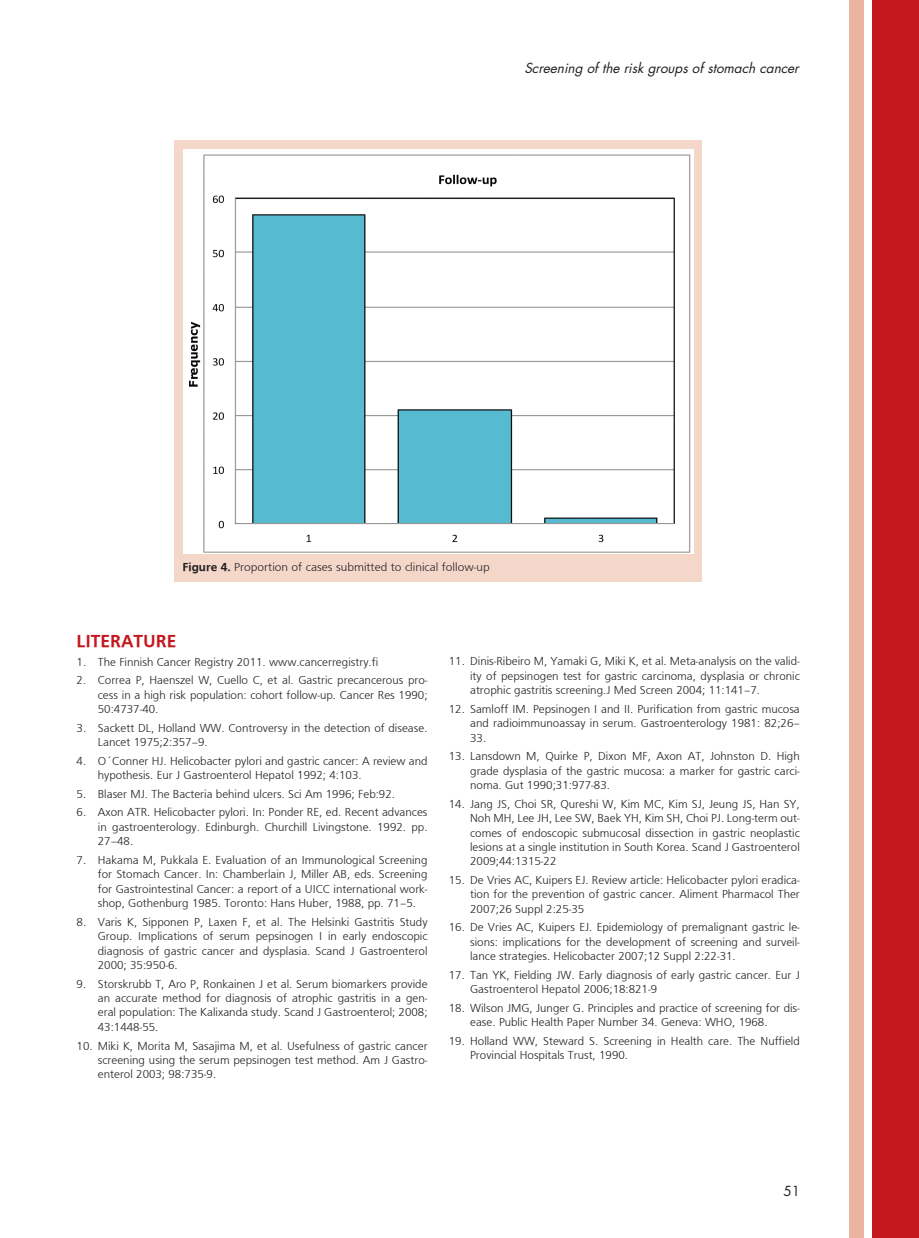
<style>
.page{position:relative;width:919px;height:1238px;background:#fff}
.page>*{position:absolute;margin:0;border:0;box-sizing:border-box;transform-origin:0 0}
.t1{font:700 18px "Fruga Sans";color:#c5171e}
.t2{font:italic 13.5px "Futura OTF";color:#231f20}
.t3{font:13.5px "Futura OTF";color:#231f20}
.t4{font:300 12px/14.4px "Fruga Sans";color:#231f20;text-align:justify}
.s1{font-weight:700}
</style>
<div class="page">
<div style="left:872px;top:0;width:46px;height:1237px;background:#c5171e"></div>
<div style="left:848px;top:0;width:15px;height:1237px;background:#ecb4a0"></div>
<div style="left:175px;top:140px;width:526px;height:441px;background:#f5d7ca"></div>
<img style="left:183px;top:149px;width:510px;height:404px">
<p class="t2" style="left:524px;top:59px;width:276px">Screening of the risk groups of stomach cancer</p>
<p class="t4" style="left:182px;top:560px;width:308px"><span class="s1">Figure 4.</span> Proportion of cases submitted to clinical follow-up</p>
<h1 class="t1" style="left:77px;top:630px;width:101px">LITERATURE</h1>
<p class="t4" style="left:77px;top:654px;width:303px">1. The Finnish Cancer Registry 2011. www.cancerregistry.fi</p>
<p class="t4" style="left:98px;top:672px;width:331px;text-indent:-21px">2. Correa P, Haenszel W, Cuello C, et al. Gastric precancerous pro&shy;cess in a high risk population: cohort follow-up. Cancer Res 1990; 50:4737-40.</p>
<p class="t4" style="left:98px;top:720px;width:331px;text-indent:-21px">3. Sackett DL, Holland WW. Controversy in the detection of disease.<br>Lancet 1975;2:357–9.</p>
<p class="t4" style="left:98px;top:753px;width:331px;text-indent:-21px">4. O´Conner HJ. Helicobacter pylori and gastric cancer: A review and hypothesis. Eur J Gastroenterol Hepatol 1992; 4:103.</p>
<p class="t4" style="left:77px;top:786px;width:320px">5. Blaser MJ. The Bacteria behind ulcers. Sci Am 1996; Feb:92.</p>
<p class="t4" style="left:98px;top:805px;width:331px;text-indent:-21px">6. Axon ATR. Helicobacter pylori. In: Ponder RE, ed. Recent advances in gastroenterology. Edinburgh. Churchill Livingstone. 1992. pp.<br>27–48.</p>
<p class="t4" style="left:98px;top:852px;width:331px;text-indent:-21px">7. Hakama M, Pukkala E. Evaluation of an Immunological Screening for Stomach Cancer. In: Chamberlain J, Miller AB, eds. Screening for Gastrointestinal Cancer: a report of a UICC international work&shy;shop, Gothenburg 1985. Toronto: Hans Huber, 1988, pp. 71–5.</p>
<p class="t4" style="left:98px;top:914px;width:331px;text-indent:-21px">8. Varis K, Sipponen P, Laxen F, et al. The Helsinki Gastritis Study Group. Implications of serum pepsinogen I in early endoscopic diagnosis of gastric cancer and dysplasia. Scand J Gastroenterol 2000; 35:950-6.</p>
<p class="t4" style="left:98px;top:976px;width:331px;text-indent:-21px">9. Storskrubb T, Aro P, Ronkainen J et al. Serum biomarkers provide an accurate method for diagnosis of atrophic gastritis in a gen&shy;eral population: The Kalixanda study. Scand J Gastroenterol; 2008; 43:1448-55.</p>
<p class="t4" style="left:98px;top:1038px;width:331px;text-indent:-21px">10. Miki K, Morita M, Sasajima M, et al. Usefulness of gastric cancer screening using the serum pepsinogen test method. Am J Gastro&shy;enterol 2003; 98:735-9.</p>
<p class="t4" style="left:470px;top:654px;width:331px;text-indent:-21px">11. Dinis-Ribeiro M, Yamaki G, Miki K, et al. Meta-analysis on the valid&shy;ity of pepsinogen test for gastric carcinoma, dysplasia or chronic atrophic gastritis screening.J Med Screen 2004; 11:141–7.</p>
<p class="t4" style="left:470px;top:701px;width:331px;text-indent:-21px">12. Samloff IM. Pepsinogen I and II. Purification from gastric mucosa and radioimmunoassay in serum. Gastroenterology 1981: 82;26– 33.</p>
<p class="t4" style="left:470px;top:748px;width:331px;text-indent:-21px">13. Lansdown M, Quirke P, Dixon MF, Axon AT, Johnston D. High grade dysplasia of the gastric mucosa: a marker for gastric carci&shy;noma. Gut 1990;31:977-83.</p>
<p class="t4" style="left:470px;top:796px;width:331px;text-indent:-21px">14. Jang JS, Choi SR, Qureshi W, Kim MC, Kim SJ, Jeung JS, Han SY, Noh MH, Lee JH, Lee SW, Baek YH, Kim SH, Choi PJ. Long-term out&shy;comes of endoscopic submucosal dissection in gastric neoplastic lesions at a single institution in South Korea. Scand J Gastroenterol 2009;44:1315-22</p>
<p class="t4" style="left:470px;top:872px;width:331px;text-indent:-21px">15. De Vries AC, Kuipers EJ. Review article: Helicobacter pylori eradica&shy;tion for the prevention of gastric cancer. Aliment Pharmacol Ther 2007;26 Suppl 2:25-35</p>
<p class="t4" style="left:470px;top:920px;width:331px;text-indent:-21px">16. De Vries AC, Kuipers EJ. Epidemiology of premalignant gastric le&shy;sions: implications for the development of screening and surveil&shy;lance strategies. Helicobacter 2007;12 Suppl 2:22-31.</p>
<p class="t4" style="left:470px;top:967px;width:331px;text-indent:-21px">17. Tan YK, Fielding JW. Early diagnosis of early gastric cancer. Eur J<br>Gastroenterol Hepatol 2006;18:821-9</p>
<p class="t4" style="left:470px;top:1000px;width:331px;text-indent:-21px">18. Wilson JMG, Junger G. Principles and practice of screening for dis&shy;ease. Public Health Paper Number 34. Geneva: WHO, 1968.</p>
<p class="t4" style="left:470px;top:1033px;width:331px;text-indent:-21px">19. Holland WW, Steward S. Screening in Health care. The Nuffield<br>Provincial Hospitals Trust, 1990.</p>
<p class="t3" style="left:783px;top:1181px;width:18px">51</p>
</div>
